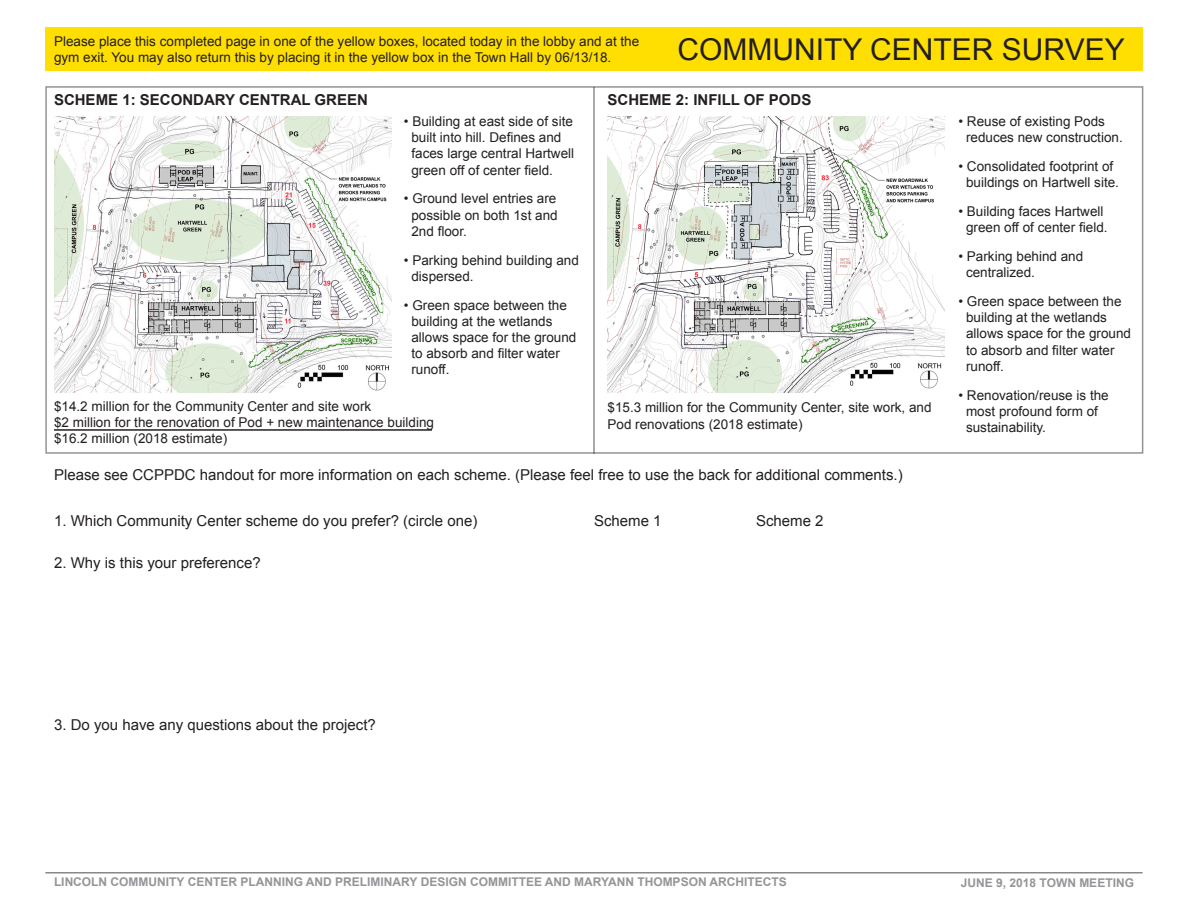
<style>
.page{position:relative;width:1188px;height:918px;background:#fff}
.page>*{position:absolute;margin:0;border:0;box-sizing:border-box;transform-origin:0 0}
.t1{font:30px "Arial";color:#231f20}
.t2{font:15px "Arial";color:#231f20}
.t3{font:700 15px "Arial";color:#231f20}
.t4{font:13.5px/16.2px "Arial";color:#231f20}
.t5{font:700 12px "Arial";color:#939598}
</style>
<div class="page">
<div style="left:45px;top:27px;width:1098px;height:43px;background:#ffdf01"></div>
<img style="left:54px;top:116px;width:338px;height:276px">
<img style="left:608px;top:116px;width:336px;height:276px">
<hr style="left:54px;top:429px;width:378px;height:2px;background:#231f20">
<hr style="left:593px;top:87px;width:2px;height:367px;background:#231f20">
<hr style="left:45px;top:872px;width:1098px;height:2px;background:#231f20">
<p class="t4" style="left:54px;top:33px;width:587px">Please place this completed page in one of the yellow boxes, located today in the lobby and at the gym exit. You may also return this by placing it in the yellow box in the Town Hall by 06/13/18.</p>
<p class="t1" style="left:677px;top:30px;width:449px">COMMUNITY CENTER SURVEY</p>
<p class="t3" style="left:54px;top:90px;width:315px">SCHEME 1: SECONDARY CENTRAL GREEN</p>
<p class="t3" style="left:608px;top:90px;width:205px">SCHEME 2: INFILL OF PODS</p>
<p class="t4" style="left:404px;top:113px;width:171px">• Building at east side of site</p>
<p class="t4" style="left:411px;top:129px;width:152px">built into hill. Defines and</p>
<p class="t4" style="left:411px;top:146px;width:164px">faces large central Hartwell</p>
<p class="t4" style="left:411px;top:162px;width:143px">green off of center field.</p>
<p class="t4" style="left:404px;top:191px;width:154px">• Ground level entries are</p>
<p class="t4" style="left:411px;top:207px;width:148px">possible on both 1st and</p>
<p class="t4" style="left:411px;top:223px;width:57px">2nd floor.</p>
<p class="t4" style="left:404px;top:252px;width:177px">• Parking behind building and</p>
<p class="t4" style="left:411px;top:268px;width:64px">dispersed.</p>
<p class="t4" style="left:404px;top:297px;width:165px">• Green space between the</p>
<p class="t4" style="left:411px;top:313px;width:143px">building at the wetlands</p>
<p class="t4" style="left:411px;top:329px;width:167px">allows space for the ground</p>
<p class="t4" style="left:411px;top:345px;width:150px">to absorb and filter water</p>
<p class="t4" style="left:411px;top:362px;width:40px">runoff.</p>
<p class="t4" style="left:54px;top:398px;width:319px">$14.2 million for the Community Center and site work</p>
<p class="t4" style="left:54px;top:414px;width:382px">$2 million for the renovation of Pod + new maintenance building</p>
<p class="t4" style="left:54px;top:431px;width:175px">$16.2 million (2018 estimate)</p>
<p class="t4" style="left:608px;top:400px;width:326px">$15.3 million for the Community Center, site work, and<br>Pod renovations (2018 estimate)</p>
<p class="t2" style="left:54px;top:464px;width:850px">Please see CCPPDC handout for more information on each scheme. (Please feel free to use the back for additional comments.)</p>
<p class="t2" style="left:54px;top:511px;width:425px">1. Which Community Center scheme do you prefer? (circle one)</p>
<p class="t2" style="left:594px;top:511px;width:69px">Scheme 1</p>
<p class="t2" style="left:756px;top:511px;width:69px">Scheme 2</p>
<p class="t2" style="left:54px;top:553px;width:208px">2. Why is this your preference?</p>
<p class="t4" style="left:958px;top:113px;width:148px">• Reuse of existing Pods</p>
<p class="t4" style="left:966px;top:129px;width:158px">reduces new construction.</p>
<p class="t4" style="left:958px;top:158px;width:156px">• Consolidated footprint of</p>
<p class="t4" style="left:966px;top:174px;width:155px">buildings on Hartwell site.</p>
<p class="t4" style="left:958px;top:203px;width:147px">• Building faces Hartwell</p>
<p class="t4" style="left:966px;top:219px;width:143px">green off of center field.</p>
<p class="t4" style="left:958px;top:248px;width:126px">• Parking behind and</p>
<p class="t4" style="left:966px;top:264px;width:71px">centralized.</p>
<p class="t4" style="left:958px;top:293px;width:165px">• Green space between the</p>
<p class="t4" style="left:966px;top:309px;width:143px">building at the wetlands</p>
<p class="t4" style="left:966px;top:326px;width:167px">allows space for the ground</p>
<p class="t4" style="left:966px;top:342px;width:150px">to absorb and filter water</p>
<p class="t4" style="left:966px;top:358px;width:40px">runoff.</p>
<p class="t4" style="left:958px;top:387px;width:152px">• Renovation/reuse is the</p>
<p class="t4" style="left:966px;top:403px;width:134px">most profound form of</p>
<p class="t4" style="left:966px;top:419px;width:82px">sustainability.</p>
<p class="t2" style="left:54px;top:715px;width:323px">3. Do you have any questions about the project?</p>
<p class="t5" style="left:54px;top:873px;width:734px">LINCOLN COMMUNITY CENTER PLANNING AND PRELIMINARY DESIGN COMMITTEE AND MARYANN THOMPSON ARCHITECTS</p>
<p class="t5" style="left:961px;top:875px;width:175px">JUNE 9, 2018 TOWN MEETING</p>
</div>
